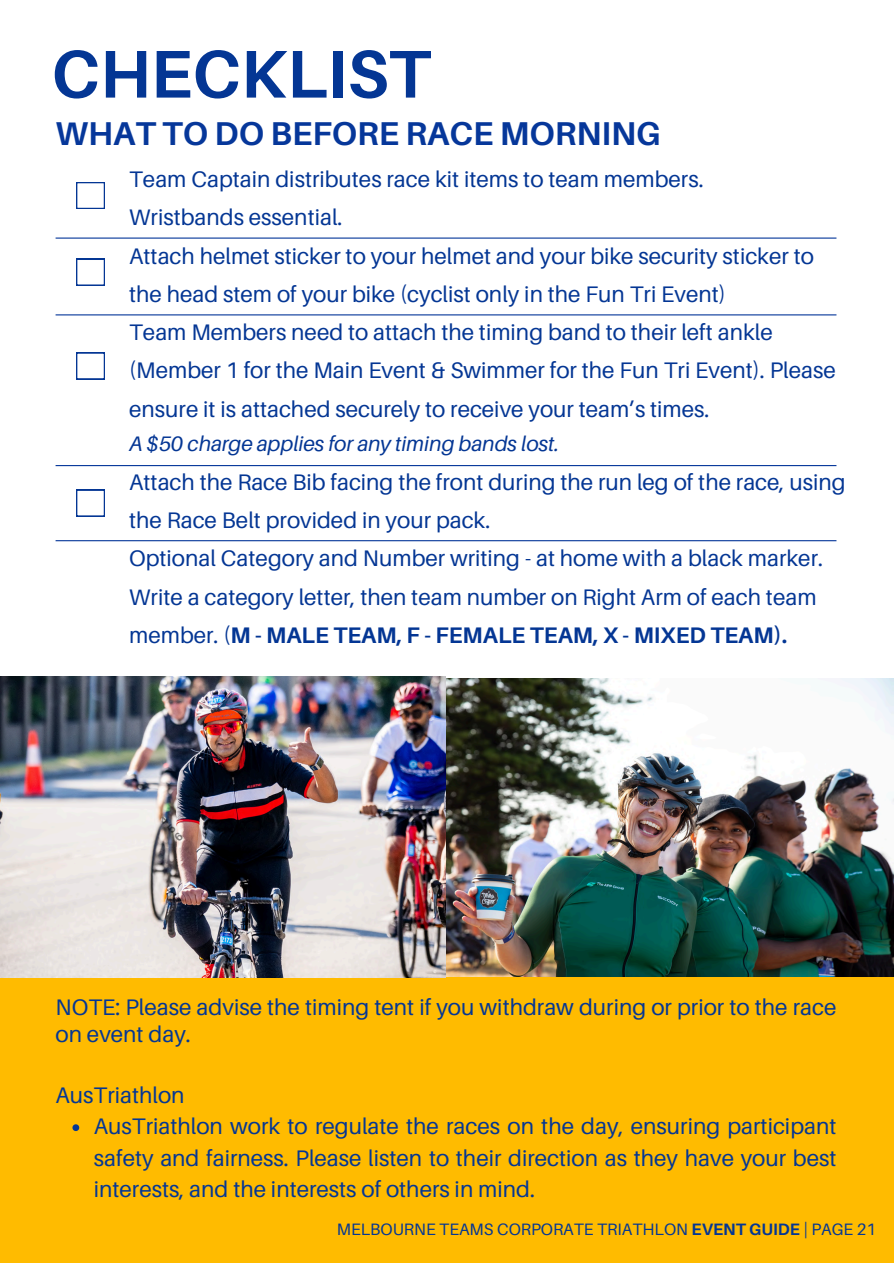
<style>
.page{position:relative;width:894px;height:1264px;background:#fff}
.page>*{position:absolute;margin:0;border:0;box-sizing:border-box;transform-origin:0 0}
.t1{font:700 67.5px "Aileron";color:#043694}
.t2{font:700 33px "Aileron";color:#06379a}
.t3{font:22.5px/38.2px "Aileron";color:#043694}
.t4{font:italic 21px "Aileron";color:#043694}
.t5{font:16.5px "Aileron";color:#043694}
.s1{font-weight:700}
</style>
<div class="page">
<hr style="left:56px;top:237px;width:780px;height:2px;background:#06379a">
<svg style="left:76px;top:182px;width:28px;height:27px"></svg>
<div style="left:0;top:976px;width:893px;height:286px;background:#fb0"></div>
<hr style="left:56px;top:314px;width:780px;height:1px;background:#06379a">
<hr style="left:56px;top:465px;width:780px;height:1px;background:#06379a">
<hr style="left:56px;top:540px;width:780px;height:1px;background:#06379a">
<svg style="left:76px;top:259px;width:28px;height:26px"></svg>
<svg style="left:76px;top:352px;width:28px;height:27px"></svg>
<svg style="left:76px;top:490px;width:28px;height:26px"></svg>
<img style="left:0;top:676px;width:445px;height:301px">
<img style="left:446px;top:678px;width:447px;height:298px">
<svg style="left:72px;top:1124px;width:7px;height:6px"></svg>
<svg style="left:159px;top:815px;width:25px;height:26px"></svg>
<svg style="left:621px;top:766px;width:25px;height:19px"></svg>
<p class="t1" style="left:51px;top:32px;width:380px">CHECKLIST</p>
<p class="t2" style="left:56px;top:113px;width:606px">WHAT TO DO BEFORE RACE MORNING</p>
<h1 class="t3" style="left:129px;top:159px;width:575px">Team Captain distributes race kit items to team members.</h1>
<h2 class="t3" style="left:129px;top:198px;width:707px">Wristbands essential.<br>Attach helmet sticker to your helmet and your bike security sticker to the head stem of your bike (cyclist only in the Fun Tri Event)<br>Team Members need to attach the timing band to their left ankle (Member 1 for the Main Event &amp; Swimmer for the Fun Tri Event). Please ensure it is attached securely to receive your team’s times.</h2>
<h2 class="t4" style="left:129px;top:431px;width:431px">A $50 charge applies for any timing bands lost.</h2>
<h3 class="t3" style="left:129px;top:462px;width:717px">Attach the Race Bib facing the front during the run leg of the race, using the Race Belt provided in your pack.</h3>
<p class="t3" style="left:129px;top:539px;width:695px">Optional Category and Number writing - at home with a black marker.<br>Write a category letter, then team number on Right Arm of each team member. (<span class="s1">M - MALE TEAM, F - FEMALE TEAM, X - MIXED TEAM).</span></p>
<p class="t3" style="left:56px;top:993px;width:782px;line-height:27px">NOTE: Please advise the timing tent if you withdraw during or prior to the race on event day.</p>
<p class="t3" style="left:56px;top:1075px;width:130px">AusTriathlon</p>
<p class="t3" style="left:94px;top:1110px;width:743px;line-height:31.5px;text-align:justify">AusTriathlon work to regulate the races on the day, ensuring participant safety and fairness. Please listen to their direction as they have your best interests, and the interests of others in mind.</p>
<h3 class="t5" style="left:336px;top:1219px;width:540px">MELBOURNE TEAMS CORPORATE TRIATHLON <span class="s1">EVENT GUIDE</span> | PAGE 21</h3>
</div>
